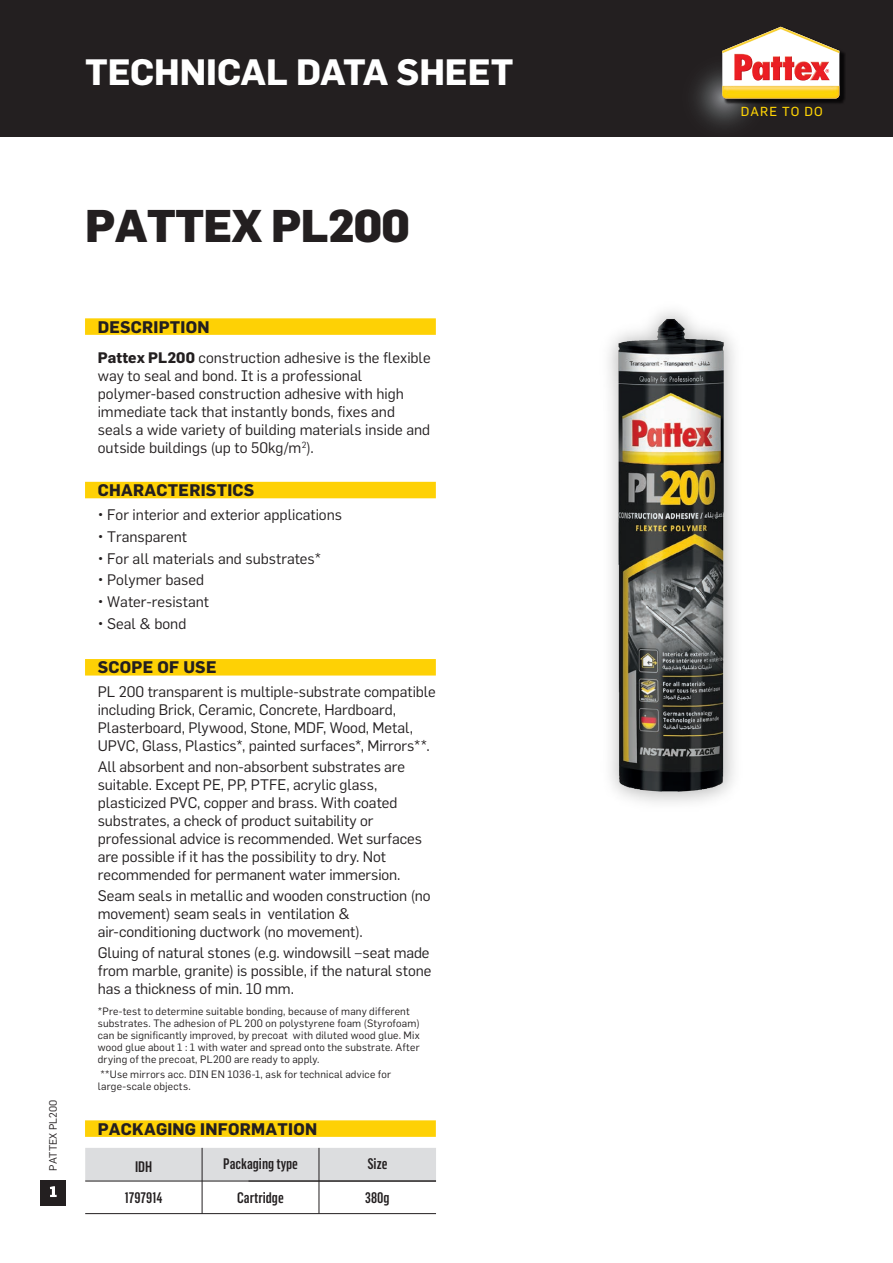
<style>
.page{position:relative;width:893px;height:1263px;background:#fff}
.page>*{position:absolute;margin:0;border:0;box-sizing:border-box;transform-origin:0 0}
.t1{font:800 45px "Flama";letter-spacing:-.02em;color:#231f20}
.t2{font:700 36px "Flama";color:#fff}
.t3{font:700 16.5px "Flama";letter-spacing:.015em;color:#231f20}
.t4{font:15px/18px "Flama";color:#231f20}
.t5{font:500 15px/31.2px "Flama Condensed";color:#231f20;text-align:center}
.t6{font:12.9px "Flama Basic";letter-spacing:.085em;color:#fed304}
.t7{font:10.5px/12px "Flama";letter-spacing:.02em;color:#231f20}
.t8{font:10.5px "Flama";color:#231f20}
.s1{font-weight:700}
</style>
<div class="page">
<div style="left:0;top:0;width:893px;height:136px;background:#231f20"></div>
<div style="left:85px;top:318px;width:351px;height:17px;background:#fed105"></div>
<div style="left:40px;top:1180px;width:25px;height:25px;background:#231f20"></div>
<svg style="left:50px;top:1186px;width:7px;height:11px"></svg>
<div style="left:85px;top:659px;width:351px;height:16px;background:#fed105"></div>
<svg style="left:695px;top:68px;width:57px;height:59px"></svg>
<img style="left:723px;top:50px;width:122px;height:56px">
<svg style="left:722px;top:27px;width:117px;height:72px"></svg>
<div style="left:85px;top:482px;width:351px;height:16px;background:#fed105"></div>
<div style="left:85px;top:1148px;width:351px;height:33px;background:#dcdddf"></div>
<hr style="left:85px;top:1181px;width:351px;height:1px;background:#231f20">
<hr style="left:85px;top:1213px;width:351px;height:1px;background:#231f20">
<hr style="left:202px;top:1148px;width:1px;height:65px;background:#231f20">
<hr style="left:318px;top:1148px;width:1px;height:65px;background:#231f20">
<div style="left:85px;top:1120px;width:351px;height:17px;background:#fed105"></div>
<img style="left:604px;top:315px;width:135px;height:481px">
<h2 class="t2" style="left:85px;top:46px;width:430px">TECHNICAL DATA SHEET</h2>
<h1 class="t1" style="left:85px;top:198px;width:326px">PATTEX PL200</h1>
<p class="t8" style="left:47px;top:1171px;width:72px;rotate:-90deg">PATTEX PL200</p>
<p class="t3" style="left:98px;top:315px;width:113px">DESCRIPTION</p>
<p class="t4" style="left:98px;top:348px;width:334px"><span class="s1">Pattex PL200</span> construction adhesive is the flexible way to seal and bond. It is a professional polymer-based construction adhesive with high immediate tack that instantly bonds, fixes and seals a wide variety of building materials inside and outside buildings (up to 50kg/m<sup>2</sup>).</p>
<p class="t3" style="left:98px;top:478px;width:158px">CHARACTERISTICS</p>
<p class="t4" style="left:98px;top:505px;width:246px">• For interior and exterior applications</p>
<p class="t4" style="left:98px;top:527px;width:91px">• Transparent</p>
<p class="t4" style="left:98px;top:549px;width:225px">• For all materials and substrates*</p>
<p class="t4" style="left:98px;top:571px;width:108px">• Polymer based</p>
<p class="t4" style="left:98px;top:592px;width:113px">• Water-resistant</p>
<p class="t4" style="left:98px;top:614px;width:90px">• Seal &amp; bond</p>
<p class="t3" style="left:98px;top:655px;width:120px">SCOPE OF USE</p>
<p class="t4" style="left:98px;top:683px;width:340px">PL 200 transparent is multiple-substrate compatible including Brick, Ceramic, Concrete, Hardboard, Plasterboard, Plywood, Stone, MDF, Wood, Metal, UPVC, Glass, Plastics*, painted surfaces*, Mirrors**.</p>
<p class="t4" style="left:98px;top:758px;width:326px">All absorbent and non-absorbent substrates are suitable. Except PE, PP, PTFE, acrylic glass, plasticized PVC, copper and brass. With coated substrates, a check of product suitability or professional advice is recommended. Wet surfaces are possible if it has the possibility to dry. Not recommended for permanent water immersion.</p>
<p class="t4" style="left:98px;top:887px;width:334px">Seam seals in metallic and wooden construction (no movement) seam seals in ventilation &amp; air-conditioning ductwork (no movement).</p>
<p class="t4" style="left:98px;top:944px;width:335px;text-align:justify">Gluing of natural stones (e.g. windowsill –seat made from marble, granite) is possible, if the natural stone has a thickness of min. 10 mm.</p>
<p class="t7" style="left:98px;top:1005px;width:323px">*Pre-test to determine suitable bonding, because of many different substrates. The adhesion of PL 200 on polystyrene foam (Styrofoam) can be significantly improved, by precoat with diluted wood glue. Mix wood glue about 1 : 1 with water and spread onto the substrate. After drying of the precoat, PL200 are ready to apply.</p>
<p class="t7" style="left:98px;top:1068px;width:295px">**Use mirrors acc. DIN EN 1036-1, ask for technical advice for large-scale objects.</p>
<p class="t3" style="left:98px;top:1117px;width:221px">PACKAGING INFORMATION</p>
<p class="t5" style="left:125px;top:1150px;width:39px">IDH<br>1797914</p>
<p class="t5" style="left:223px;top:1147px;width:76px">Packaging type</p>
<p class="t5" style="left:237px;top:1181px;width:48px">Cartridge</p>
<p class="t5" style="left:367px;top:1147px;width:21px">Size</p>
<p class="t5" style="left:365px;top:1181px;width:26px">380g</p>
<p class="t6" style="left:741px;top:104px;width:83px">DARE TO DO</p>
</div>
